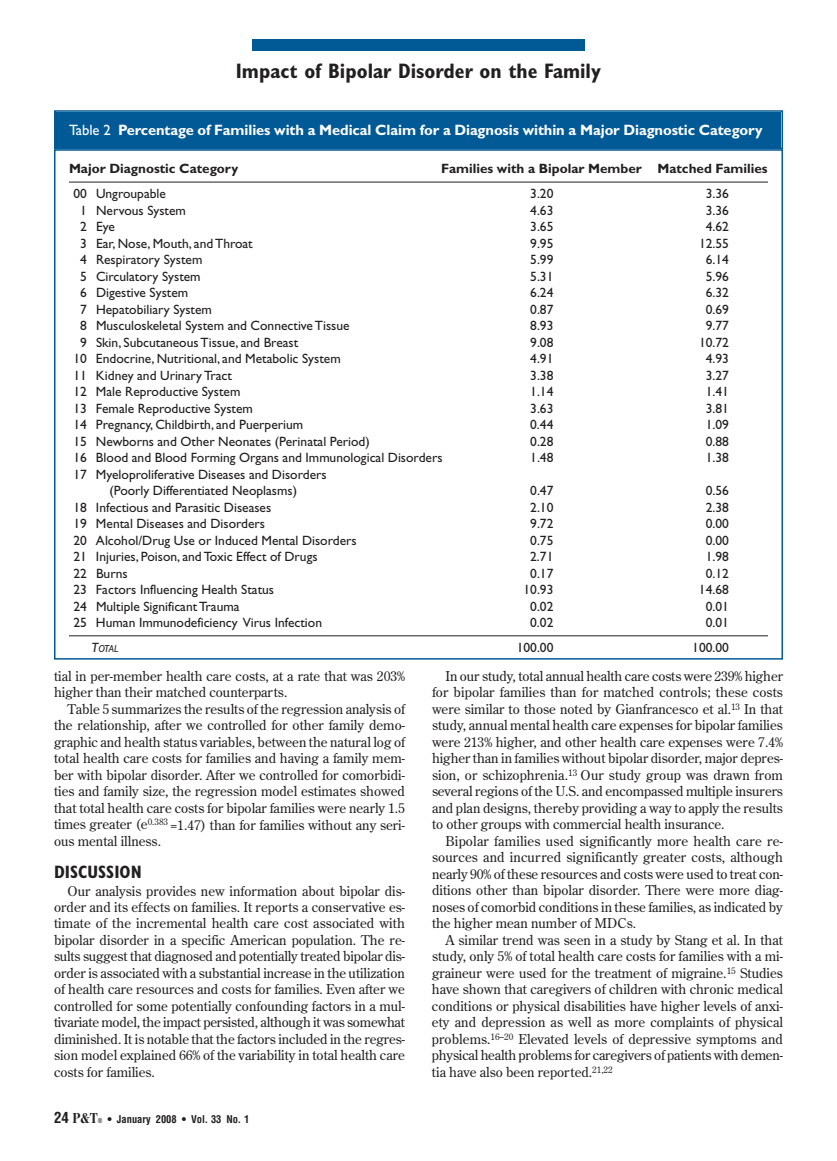
<style>
.page{position:relative;width:837px;height:1161px;background:#fff}
.page>*{position:absolute;margin:0;border:0;box-sizing:border-box;transform-origin:0 0}
.t1{font:700 condensed 21px "Gill Sans";color:#231f20}
.t2{font:700 condensed 18px "Gill Sans";color:#231f20}
.t3{font:700 15px "Gill Sans";letter-spacing:-.005em;color:#fff}
.t4{font:13.5px/16.5px "Century Old Style";color:#231f20;text-align:justify}
.t5{font:13.5px/16.5px "Gill Sans";color:#231f20;text-align:center}
.t6{font:700 13.5px "Gill Sans";color:#231f20}
.t7{font:700 condensed 10.5px "Helvetica";color:#231f20}
.t8{font:italic 10.2px "Gill Sans";color:#231f20}
.s1{font-weight:400}
.s2{font-size:13.5px}
.s3{font-size:15px}
.s4{font-family:"Bodoni";font-stretch:normal;font-size:15px}
.s5{font-family:"Bodoni";font-stretch:normal;font-size:7.5px}
</style>
<div class="page">
<div style="left:252px;top:39px;width:333px;height:12px;background:#015a96"></div>
<hr style="left:69px;top:182px;width:699px;height:1px;background:#231f20">
<hr style="left:69px;top:635px;width:699px;height:1px;background:#231f20">
<div style="left:56px;top:112px;width:726px;height:36px;background:#015a96"></div>
<div style="left:54px;top:110px;width:729px;height:39px;border:2px solid #015a96"></div>
<h1 class="t1" style="left:236px;top:63px;width:367px">Impact of Bipolar Disorder on the Family</h1>
<p class="t3" style="left:69px;top:125px;width:695px"><span class="s1">Table 2</span> Percentage of Families with a Medical Claim for a Diagnosis within a Major Diagnostic Category</p>
<p class="t6" style="left:69px;top:164px;width:171px">Major Diagnostic Category</p>
<p class="t6" style="left:441px;top:164px;width:328px">Families with a Bipolar Member Matched Families</p>
<p class="t5" style="left:74px;top:187px;width:94px">00 Ungroupable</p>
<p class="t5" style="left:530px;top:187px;width:25px">3.20</p>
<p class="t5" style="left:706px;top:187px;width:25px">3.36</p>
<p class="t5" style="left:80px;top:203px;width:107px">1 Nervous System</p>
<p class="t5" style="left:530px;top:203px;width:25px">4.63</p>
<p class="t5" style="left:706px;top:203px;width:25px">3.36</p>
<p class="t5" style="left:80px;top:220px;width:36px">2 Eye</p>
<p class="t5" style="left:530px;top:220px;width:25px">3.65</p>
<p class="t5" style="left:706px;top:220px;width:25px">4.62</p>
<p class="t5" style="left:80px;top:236px;width:174px">3 Ear, Nose, Mouth, and Throat</p>
<p class="t5" style="left:530px;top:236px;width:25px">9.95</p>
<p class="t5" style="left:699px;top:236px;width:31px">12.55</p>
<p class="t5" style="left:80px;top:253px;width:124px">4 Respiratory System</p>
<p class="t5" style="left:530px;top:253px;width:25px">5.99</p>
<p class="t5" style="left:706px;top:253px;width:25px">6.14</p>
<p class="t5" style="left:80px;top:269px;width:122px">5 Circulatory System</p>
<p class="t5" style="left:530px;top:269px;width:25px">5.31</p>
<p class="t5" style="left:706px;top:269px;width:25px">5.96</p>
<p class="t5" style="left:80px;top:286px;width:110px">6 Digestive System</p>
<p class="t5" style="left:530px;top:286px;width:25px">6.24</p>
<p class="t5" style="left:706px;top:286px;width:25px">6.32</p>
<p class="t5" style="left:80px;top:302px;width:133px">7 Hepatobiliary System</p>
<p class="t5" style="left:530px;top:302px;width:25px">0.87</p>
<p class="t5" style="left:706px;top:302px;width:25px">0.69</p>
<p class="t5" style="left:80px;top:319px;width:271px">8 Musculoskeletal System and Connective Tissue</p>
<p class="t5" style="left:530px;top:319px;width:25px">8.93</p>
<p class="t5" style="left:706px;top:319px;width:25px">9.77</p>
<p class="t5" style="left:80px;top:335px;width:220px">9 Skin, Subcutaneous Tissue, and Breast</p>
<p class="t5" style="left:530px;top:335px;width:25px">9.08</p>
<p class="t5" style="left:699px;top:335px;width:31px">10.72</p>
<p class="t5" style="left:74px;top:352px;width:269px">10 Endocrine, Nutritional, and Metabolic System</p>
<p class="t5" style="left:530px;top:352px;width:25px">4.91</p>
<p class="t5" style="left:706px;top:352px;width:25px">4.93</p>
<p class="t5" style="left:74px;top:368px;width:160px">11 Kidney and Urinary Tract</p>
<p class="t5" style="left:530px;top:368px;width:25px">3.38</p>
<p class="t5" style="left:706px;top:368px;width:25px">3.27</p>
<p class="t5" style="left:74px;top:385px;width:168px">12 Male Reproductive System</p>
<p class="t5" style="left:530px;top:385px;width:25px">1.14</p>
<p class="t5" style="left:706px;top:385px;width:25px">1.41</p>
<p class="t5" style="left:74px;top:401px;width:181px">13 Female Reproductive System</p>
<p class="t5" style="left:530px;top:401px;width:25px">3.63</p>
<p class="t5" style="left:706px;top:401px;width:25px">3.81</p>
<p class="t5" style="left:74px;top:418px;width:231px">14 Pregnancy, Childbirth, and Puerperium</p>
<p class="t5" style="left:530px;top:418px;width:25px">0.44</p>
<p class="t5" style="left:706px;top:418px;width:25px">1.09</p>
<p class="t5" style="left:74px;top:434px;width:298px">15 Newborns and Other Neonates (Perinatal Period)</p>
<p class="t5" style="left:530px;top:434px;width:25px">0.28</p>
<p class="t5" style="left:706px;top:434px;width:25px">0.88</p>
<p class="t5" style="left:74px;top:451px;width:371px">16 Blood and Blood Forming Organs and Immunological Disorders</p>
<p class="t5" style="left:530px;top:451px;width:25px">1.48</p>
<p class="t5" style="left:706px;top:451px;width:25px">1.38</p>
<p class="t5" style="left:74px;top:467px;width:255px">17 Myeloproliferative Diseases and Disorders (Poorly Differentiated Neoplasms)</p>
<p class="t5" style="left:530px;top:484px;width:25px">0.47</p>
<p class="t5" style="left:706px;top:484px;width:25px">0.56</p>
<p class="t5" style="left:74px;top:500px;width:199px">18 Infectious and Parasitic Diseases</p>
<p class="t5" style="left:530px;top:500px;width:25px">2.10</p>
<p class="t5" style="left:706px;top:500px;width:25px">2.38</p>
<p class="t5" style="left:74px;top:517px;width:193px">19 Mental Diseases and Disorders</p>
<p class="t5" style="left:530px;top:517px;width:25px">9.72</p>
<p class="t5" style="left:706px;top:517px;width:25px">0.00</p>
<p class="t5" style="left:74px;top:533px;width:285px">20 Alcohol/Drug Use or Induced Mental Disorders</p>
<p class="t5" style="left:530px;top:533px;width:25px">0.75</p>
<p class="t5" style="left:706px;top:533px;width:25px">0.00</p>
<p class="t5" style="left:74px;top:550px;width:246px">21 Injuries, Poison, and Toxic Effect of Drugs</p>
<p class="t5" style="left:530px;top:550px;width:25px">2.71</p>
<p class="t5" style="left:706px;top:550px;width:25px">1.98</p>
<p class="t5" style="left:74px;top:566px;width:56px">22 Burns</p>
<p class="t5" style="left:530px;top:566px;width:25px">0.17</p>
<p class="t5" style="left:706px;top:566px;width:25px">0.12</p>
<p class="t5" style="left:74px;top:583px;width:202px">23 Factors Influencing Health Status</p>
<p class="t5" style="left:524px;top:583px;width:31px">10.93</p>
<p class="t5" style="left:699px;top:583px;width:31px">14.68</p>
<p class="t5" style="left:74px;top:599px;width:168px">24 Multiple Significant Trauma</p>
<p class="t5" style="left:530px;top:599px;width:25px">0.02</p>
<p class="t5" style="left:706px;top:599px;width:25px">0.01</p>
<p class="t5" style="left:74px;top:616px;width:250px">25 Human Immunodeficiency Virus Infection</p>
<p class="t5" style="left:530px;top:616px;width:25px">0.02</p>
<p class="t5" style="left:706px;top:616px;width:25px">0.01</p>
<p class="t8" style="left:92px;top:645px;width:28px"><span class="s2">T</span>OTAL</p>
<p class="t5" style="left:517px;top:641px;width:38px">100.00</p>
<p class="t5" style="left:692px;top:641px;width:38px">100.00</p>
<p class="t4" style="left:54px;top:669px;width:352px">tial in per-member health care costs, at a rate that was 203% higher than their matched counterparts.</p>
<p class="t4" style="left:54px;top:702px;width:353px;text-indent:14px">Table 5 summarizes the results of the regression analysis of the relationship, after we controlled for other family demo&shy;graphic and health status variables, between the natural log of total health care costs for families and having a family mem&shy;ber with bipolar disorder. After we controlled for comorbidi&shy;ties and family size, the regression model estimates showed that total health care costs for bipolar families were nearly 1.5 times greater (e<sup>0.383</sup> =1.47) than for families without any seri&shy;ous mental illness.</p>
<h2 class="t2" style="left:54px;top:865px;width:89px">DISCUSSION</h2>
<p class="t4" style="left:54px;top:883px;width:353px;text-indent:14px">Our analysis provides new information about bipolar dis - order and its effects on families. It reports a conservative es&shy;timate of the incremental health care cost associated with bipolar disorder in a specific American population. The re&shy;sults suggest that diagnosed and potentially treated bipolar dis&shy;order is associated with a substantial increase in the utilization of health care resources and costs for families. Even after we controlled for some potentially confounding factors in a mul&shy;tivariate model, the impact persisted, although it was somewhat diminished. It is notable that the factors included in the regres&shy;sion model explained 66% of the variability in total health care costs for families.</p>
<p class="t7" style="left:54px;top:1115px;width:197px"><span class="s3">24</span> <span class="s4">P&amp;T</span><span class="s5">®</span> • January 2008 • Vol. 33 No. 1</p>
<p class="t4" style="left:432px;top:669px;width:353px;text-indent:14px">In our study, total annual health care costs were 239% higher for bipolar families than for matched controls; these costs were similar to those noted by Gianfrancesco et al.<sup>13</sup> In that study, annual mental health care expenses for bipolar families were 213% higher, and other health care expenses were 7.4% higher than in families without bipolar disorder, major depres&shy;sion, or schizophrenia.<sup>13</sup> Our study group was drawn from several regions of the U.S. and encompassed multiple insurers and plan designs, thereby providing a way to apply the results to other groups with commercial health insurance.</p>
<p class="t4" style="left:432px;top:834px;width:353px;text-indent:14px">Bipolar families used significantly more health care re&shy;sources and incurred significantly greater costs, although nearly 90% of these resources and costs were used to treat con&shy;ditions other than bipolar disorder. There were more diag&shy;noses of comorbid conditions in these families, as indicated by the higher mean number of MDCs.</p>
<p class="t4" style="left:432px;top:933px;width:353px;text-indent:14px">A similar trend was seen in a study by Stang et al. In that study, only 5% of total health care costs for families with a mi&shy;grain eur were used for the treatment of migraine.<sup>15</sup> Studies have shown that caregivers of children with chronic medical conditions or physical disabilities have higher levels of anxi&shy;ety and depression as well as more complaints of physical problems.<sup>16–20</sup> Elevated levels of depressive symptoms and physical health problems for caregivers of patients with demen&shy;tia have also been reported.<sup>21,22</sup></p>
</div>
